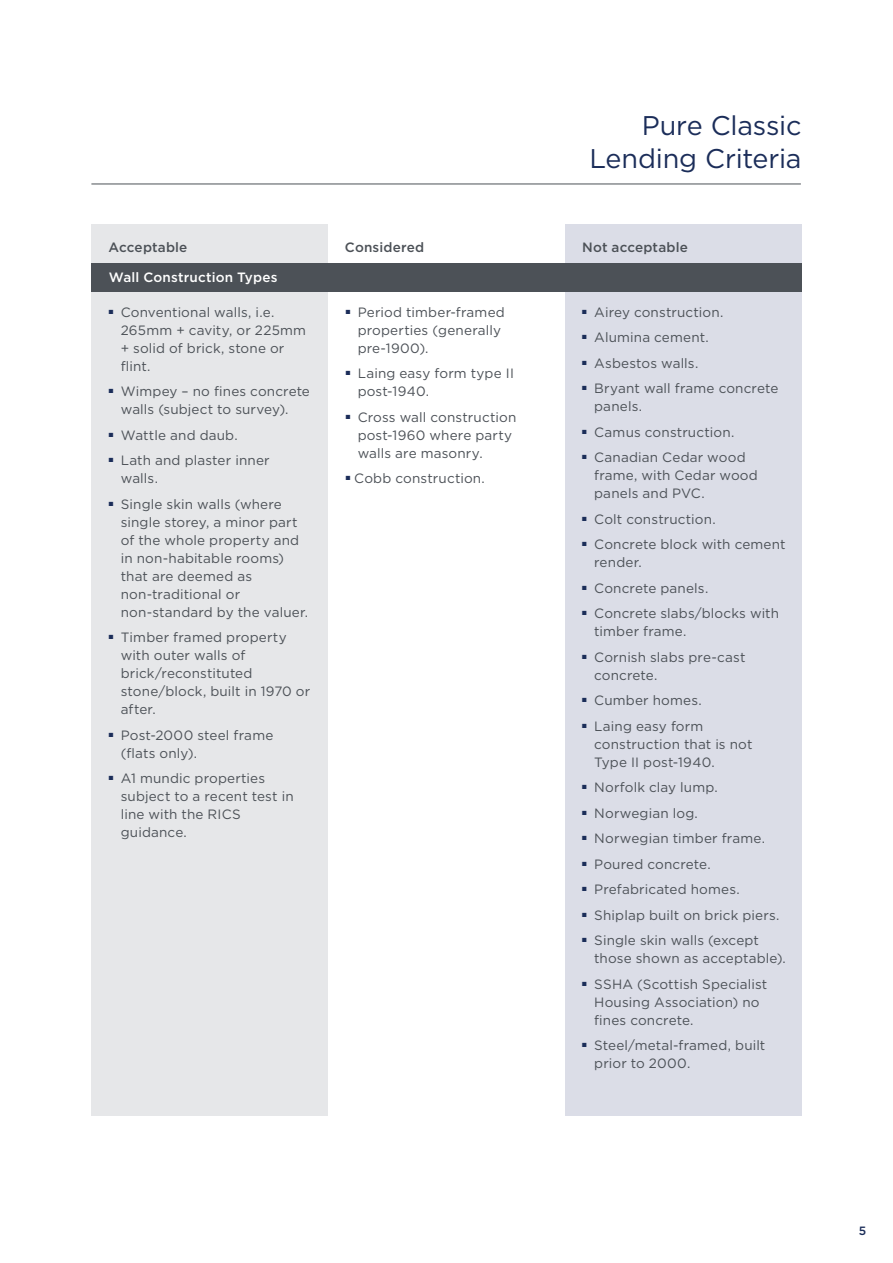
<style>
.page{position:relative;width:893px;height:1263px;background:#fff}
.page>*{position:absolute;margin:0;border:0;box-sizing:border-box;transform-origin:0 0}
.t1{font:27px/33px "Gotham";letter-spacing:-.01em;color:#1b2d59;text-align:right}
.t2{font:13.5px/18px "Gotham";letter-spacing:.01em;color:#4c5157}
.t3{font:500 13.5px "Gotham";letter-spacing:.01em;color:#4c5157}
.t4{font:500 13.5px "Gotham";letter-spacing:.015em;color:#fff}
.t5{font:500 12px "Gotham";color:#1b2d59}
</style>
<div class="page">
<hr style="left:91px;top:184px;width:710px;height:1px;background:#4c5157">
<div style="left:91px;top:224px;width:237px;height:892px;background:#e6e7e9"></div>
<div style="left:565px;top:224px;width:236px;height:892px;background:#dbdde7"></div>
<div style="left:91px;top:263px;width:710px;height:29px;background:#4c5157"></div>
<h1 class="t1" style="left:589px;top:108px;width:214px">Pure Classic<br>Lending Criteria</h1>
<p class="t3" style="left:345px;top:238px;width:81px">Considered</p>
<p class="t3" style="left:109px;top:238px;width:80px">Acceptable</p>
<p class="t3" style="left:582px;top:238px;width:107px">Not acceptable</p>
<p class="t4" style="left:109px;top:269px;width:170px">Wall Construction Types</p>
<p class="t2" style="left:121px;top:302px;width:187px;text-indent:-12px"><sup>■</sup> Conventional walls, i.e.<br>265mm + cavity, or 225mm + solid of brick, stone or flint.</p>
<p class="t2" style="left:121px;top:382px;width:191px;text-indent:-12px"><sup>■</sup> Wimpey – no fines concrete walls (subject to survey).</p>
<p class="t2" style="left:109px;top:425px;width:130px"><sup>■</sup> Wattle and daub.</p>
<p class="t2" style="left:121px;top:451px;width:150px;text-indent:-12px"><sup>■</sup> Lath and plaster inner walls.</p>
<p class="t2" style="left:121px;top:494px;width:189px;text-indent:-12px"><sup>■</sup> Single skin walls (where single storey, a minor part of the whole property and in non-habitable rooms) that are deemed as non-traditional or non-standard by the valuer.</p>
<p class="t2" style="left:121px;top:628px;width:191px;text-indent:-12px"><sup>■</sup> Timber framed property with outer walls of brick/reconstituted stone/block, built in 1970 or after.</p>
<p class="t2" style="left:121px;top:725px;width:154px;text-indent:-12px"><sup>■</sup> Post-2000 steel frame (flats only).</p>
<p class="t2" style="left:121px;top:769px;width:174px;text-indent:-12px"><sup>■</sup> A1 mundic properties subject to a recent test in line with the RICS guidance.</p>
<p class="t2" style="left:358px;top:302px;width:149px;text-indent:-12px"><sup>■</sup> Period timber-framed properties (generally pre-1900).</p>
<p class="t2" style="left:358px;top:364px;width:158px;text-indent:-12px"><sup>■</sup> Laing easy form type II post-1940.</p>
<p class="t2" style="left:358px;top:407px;width:160px;text-indent:-12px"><sup>■</sup> Cross wall construction post-1960 where party walls are masonry.</p>
<p class="t2" style="left:346px;top:469px;width:141px"><sup>■</sup> Cobb construction.</p>
<p class="t2" style="left:582px;top:302px;width:143px"><sup>■</sup> Airey construction.</p>
<p class="t2" style="left:582px;top:328px;width:128px"><sup>■</sup> Alumina cement.</p>
<p class="t2" style="left:582px;top:353px;width:118px"><sup>■</sup> Asbestos walls.</p>
<p class="t2" style="left:594px;top:379px;width:186px;text-indent:-12px"><sup>■</sup> Bryant wall frame concrete panels.</p>
<p class="t2" style="left:582px;top:422px;width:154px"><sup>■</sup> Camus construction.</p>
<p class="t2" style="left:594px;top:448px;width:165px;text-indent:-12px"><sup>■</sup> Canadian Cedar wood frame, with Cedar wood panels and PVC.</p>
<p class="t2" style="left:582px;top:509px;width:135px"><sup>■</sup> Colt construction.</p>
<p class="t2" style="left:594px;top:535px;width:193px;text-indent:-12px"><sup>■</sup> Concrete block with cement render.</p>
<p class="t2" style="left:582px;top:578px;width:128px"><sup>■</sup> Concrete panels.</p>
<p class="t2" style="left:594px;top:604px;width:186px;text-indent:-12px"><sup>■</sup> Concrete slabs/blocks with timber frame.</p>
<p class="t2" style="left:594px;top:647px;width:153px;text-indent:-12px"><sup>■</sup> Cornish slabs pre-cast concrete.</p>
<p class="t2" style="left:582px;top:691px;width:121px"><sup>■</sup> Cumber homes.</p>
<p class="t2" style="left:594px;top:716px;width:160px;text-indent:-12px"><sup>■</sup> Laing easy form construction that is not<br>Type II post-1940.</p>
<p class="t2" style="left:582px;top:778px;width:137px"><sup>■</sup> Norfolk clay lump.</p>
<p class="t2" style="left:582px;top:803px;width:117px"><sup>■</sup> Norwegian log.</p>
<p class="t2" style="left:582px;top:829px;width:184px"><sup>■</sup> Norwegian timber frame.</p>
<p class="t2" style="left:582px;top:854px;width:130px"><sup>■</sup> Poured concrete.</p>
<p class="t2" style="left:582px;top:880px;width:159px"><sup>■</sup> Prefabricated homes.</p>
<p class="t2" style="left:582px;top:905px;width:199px"><sup>■</sup> Shiplap built on brick piers.</p>
<p class="t2" style="left:594px;top:931px;width:193px;text-indent:-12px"><sup>■</sup> Single skin walls (except those shown as acceptable).</p>
<p class="t2" style="left:594px;top:974px;width:175px;text-indent:-12px"><sup>■</sup> SSHA (Scottish Specialist<br>Housing Association) no fines concrete.</p>
<p class="t2" style="left:594px;top:1036px;width:173px;text-indent:-12px"><sup>■</sup> Steel/metal-framed, built prior to 2000.</p>
<p class="t5" style="left:859px;top:1223px;width:9px">5</p>
</div>
